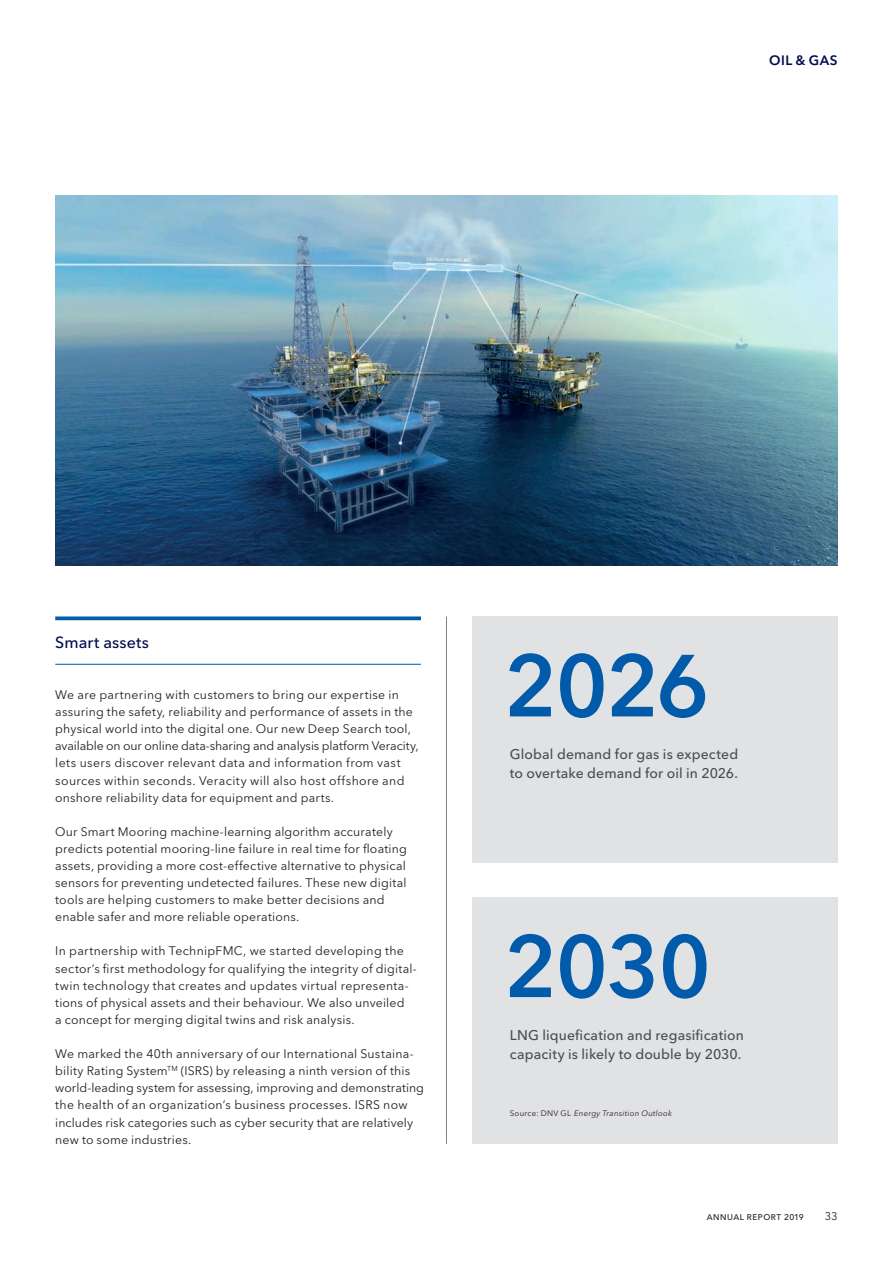
<style>
.page{position:relative;width:893px;height:1263px;background:#fff}
.page>*{position:absolute;margin:0;border:0;box-sizing:border-box;transform-origin:0 0}
.t1{font:600 87px "Avenir Next LT Pro";letter-spacing:-.02em;color:#015aaa}
.t2{font:500 16.05px "Avenir Next LT Pro";letter-spacing:.01em;color:#010d4f}
.t3{font:500 13.95px/19.5px "Avenir Next LT Pro";letter-spacing:.01em;color:#4b4c4d}
.t4{font:600 13.5px "Avenir Next LT Pro";letter-spacing:.035em;color:#010d4f}
.t5{font:12.3px/17.1px "Avenir Next LT Pro";letter-spacing:.015em;color:#231f20}
.t6{font:11.1px "Avenir Next LT Pro";color:#231f20}
.t7{font:500 8.25px "Avenir Next LT Pro";letter-spacing:.07em;color:#231f20}
.t8{font:italic 7.95px "Avenir Next LT Pro";letter-spacing:.03em;color:#231f20}
.s1{font-style:normal}
.s2{font-size:8.4px}
</style>
<div class="page">
<svg style="left:55px;top:616px;width:366px;height:4px"></svg>
<hr style="left:55px;top:664px;width:366px;height:1px;background:#015aaa">
<hr style="left:446px;top:617px;width:1px;height:527px;background:#808285">
<img style="left:55px;top:196px;width:438px;height:370px">
<svg style="left:493px;top:196px;width:345px;height:370px;background:#6b95a5"></svg>
<div style="left:472px;top:617px;width:366px;height:246px;background:#e1e2e4"></div>
<div style="left:472px;top:897px;width:366px;height:247px;background:#e1e2e4"></div>
<p class="t4" style="left:769px;top:53px;width:70px">OIL &amp; GAS</p>
<h2 class="t2" style="left:55px;top:633px;width:95px">Smart assets</h2>
<p class="t5" style="left:55px;top:686px;width:365px">We are partnering with customers to bring our expertise in assuring the safety, reliability and performance of assets in the physical world into the digital one. Our new Deep Search tool, available on our online data-sharing and analysis platform Veracity, lets users discover relevant data and information from vast sources within seconds. Veracity will also host offshore and onshore reliability data for equipment and parts.</p>
<p class="t5" style="left:55px;top:823px;width:353px">Our Smart Mooring machine-learning algorithm accurately predicts potential mooring-line failure in real time for floating assets, providing a more cost-effective alternative to physical sensors for preventing undetected failures. These new digital tools are helping customers to make better decisions and enable safer and more reliable operations.</p>
<p class="t5" style="left:55px;top:943px;width:363px">In partnership with TechnipFMC, we started developing the sector’s first methodology for qualifying the integrity of digital&shy;twin technology that creates and updates virtual representa&shy;tions of physical assets and their behaviour. We also unveiled<br>a concept for merging digital twins and risk analysis.</p>
<p class="t5" style="left:55px;top:1045px;width:370px">We marked the 40th anniversary of our International Sustaina&shy;bility Rating System<sup>TM</sup> (ISRS) by releasing a ninth version of this world-leading system for assessing, improving and demonstrating the health of an organization’s business processes. ISRS now includes risk categories such as cyber security that are relatively new to some industries.</p>
<h1 class="t1" style="left:504px;top:633px;width:207px">2026</h1>
<p class="t3" style="left:510px;top:744px;width:230px">Global demand for gas is expected to overtake demand for oil in 2026.</p>
<h1 class="t1" style="left:504px;top:914px;width:209px">2030</h1>
<p class="t3" style="left:510px;top:1025px;width:236px">LNG liquefication and regasification capacity is likely to double by 2030.</p>
<p class="t8" style="left:510px;top:1108px;width:164px"><span class="s1">Source: DNV GL</span> Energy Transition Outlook</p>
<p class="t7" style="left:707px;top:1212px;width:98px">ANNUAL REPORT <span class="s2">2019</span></p>
<p class="t6" style="left:825px;top:1210px;width:14px">33</p>
</div>
